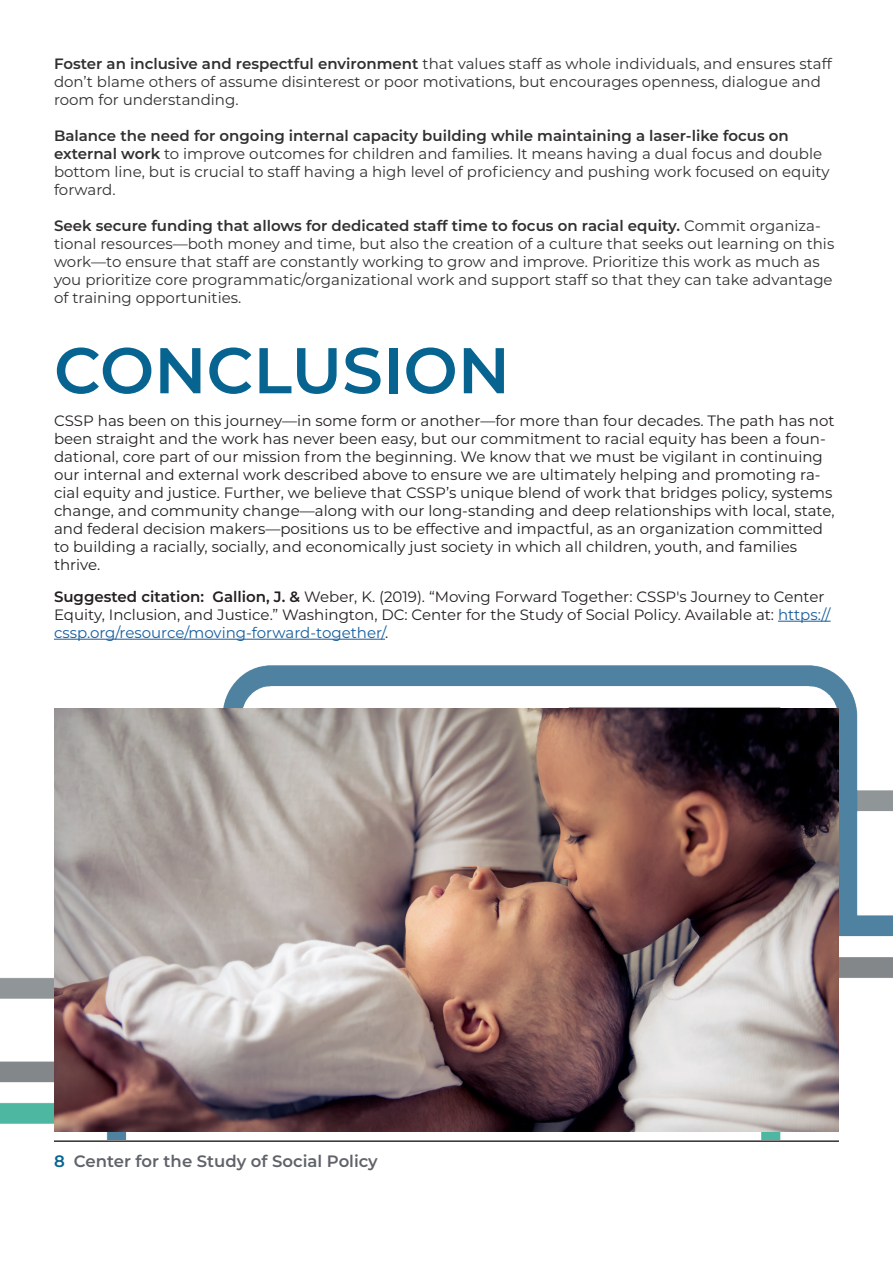
<style>
.page{position:relative;width:893px;height:1263px;background:#fff}
.page>*{position:absolute;margin:0;border:0;box-sizing:border-box;transform-origin:0 0}
.t1{font:600 64.5px "Montserrat";color:#076491}
.t2{font:600 16.5px "Montserrat";color:#5f6369}
.t3{font:15px/18px "Montserrat";color:#231f20}
.t4{font:15px/18px "Montserrat";color:#312f30}
.s1{font-weight:600}
.s2{color:#175d9e}
.s3{color:#076491}
</style>
<div class="page">
<hr style="left:54px;top:1140px;width:785px;height:2px;background:#312f30">
<img style="left:0;top:665px;width:893px;height:475px">
<hr style="left:778px;top:621px;width:53px;height:1px;background:#175d9e">
<hr style="left:54px;top:639px;width:331px;height:1px;background:#175d9e">
<img style="left:54px;top:708px;width:785px;height:423px">
<p class="t4" style="left:54px;top:54px;width:779px"><span class="s1">Foster an inclusive and respectful environment</span> that values staff as whole individuals, and ensures staff don’t blame others of assume disinterest or poor motivations, but encourages openness, dialogue and room for understanding.</p>
<p class="t4" style="left:54px;top:126px;width:777px"><span class="s1">Balance the need for ongoing internal capacity building while maintaining a laser-like focus on external work</span> to improve outcomes for children and families. It means having a dual focus and double bottom line, but is crucial to staff having a high level of proficiency and pushing work focused on equity forward.</p>
<p class="t4" style="left:54px;top:216px;width:782px"><span class="s1">Seek secure funding that allows for dedicated staff time to focus on racial equity.</span> Commit organiza&shy;tional resources—both money and time, but also the creation of a culture that seeks out learning on this work—to ensure that staff are constantly working to grow and improve. Prioritize this work as much as you prioritize core programmatic/organizational work and support staff so that they can take advantage of training opportunities.</p>
<h1 class="t1" style="left:54px;top:325px;width:457px">CONCLUSION</h1>
<p class="t3" style="left:54px;top:411px;width:782px">CSSP has been on this journey—in some form or another—for more than four decades. The path has not been straight and the work has never been easy, but our commitment to racial equity has been a foun&shy;dational, core part of our mission from the beginning. We know that we must be vigilant in continuing our internal and external work described above to ensure we are ultimately helping and promoting ra&shy;cial equity and justice. Further, we believe that CSSP’s unique blend of work that bridges policy, systems change, and community change—along with our long-standing and deep relationships with local, state, and federal decision makers—positions us to be effective and impactful, as an organization committed to building a racially, socially, and economically just society in which all children, youth, and families thrive.</p>
<p class="t3" style="left:54px;top:587px;width:778px"><span class="s1">Suggested citation: Gallion, J. &amp;</span> Weber, K. (2019). “Moving Forward Together: CSSP's Journey to Center<br>Equity, Inclusion, and Justice.” Washington, DC: Center for the Study of Social Policy. Available at: <span class="s2">https:// cssp.org/resource/moving-forward-together/</span>.</p>
<p class="t2" style="left:54px;top:1149px;width:325px"><span class="s3">8</span> Center for the Study of Social Policy</p>
</div>
